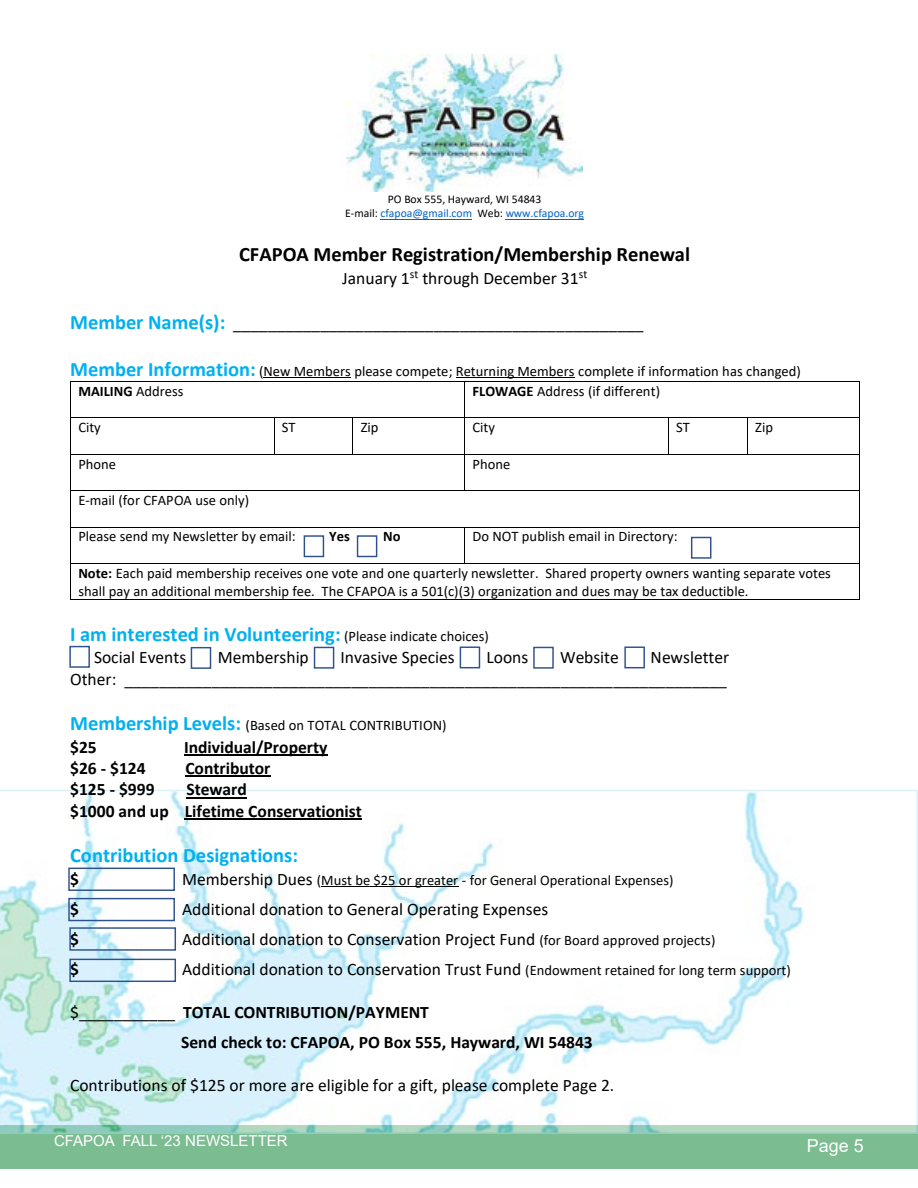
<style>
.page{position:relative;width:918px;height:1188px;background:#fff}
.page>*{position:absolute;margin:0;border:0;box-sizing:border-box;transform-origin:0 0}
.t1{font:700 20.55px "Calibri";color:#00b0f0}
.t2{font:700 20.55px "Calibri";color:#000}
.t3{font:18px "Arial";color:#fff}
.t4{font:17.55px/21.5px "Calibri";color:#000;text-align:right}
.t5{font:700 17.55px/21.5px "Calibri";color:#000;text-align:center}
.t6{font:15px "Arial";color:#fff}
.t7{font:14.55px/20.4px "Calibri";color:#000}
.t8{font:700 14.55px "Calibri";color:#000}
.t9{font:11.7px/14.2px "Calibri";letter-spacing:-.005em;color:#000;text-align:center}
.s1{color:#0563c1}
.s2{font-weight:700;font-size:20.55px;color:#00b0f0}
.s3{font-weight:700}
.s4{font-weight:400;font-size:14.55px;color:#000}
.s5{font-size:17.55px}
.s6{font-size:14.55px}
.s7{font-weight:400}
</style>
<div class="page">
<div style="left:0;top:1125px;width:918px;height:43px;background:#7bbc91"></div>
<svg style="left:0;top:790px;width:918px;height:344px"></svg>
<hr style="left:380px;top:219px;width:92px;height:1px;background:#0563c1">
<hr style="left:506px;top:219px;width:78px;height:1px;background:#0563c1">
<hr style="left:264px;top:377px;width:87px;height:1px;background:#000">
<hr style="left:456px;top:377px;width:119px;height:1px;background:#000">
<hr style="left:71px;top:381px;width:393px;height:1px;background:#000">
<hr style="left:465px;top:381px;width:394px;height:1px;background:#000">
<hr style="left:70px;top:382px;width:1px;height:35px;background:#000">
<hr style="left:464px;top:382px;width:1px;height:35px;background:#000">
<hr style="left:859px;top:382px;width:1px;height:35px;background:#000">
<hr style="left:71px;top:417px;width:203px;height:1px;background:#000">
<hr style="left:274px;top:417px;width:79px;height:1px;background:#000">
<hr style="left:353px;top:417px;width:111px;height:1px;background:#000">
<hr style="left:465px;top:417px;width:203px;height:1px;background:#000">
<hr style="left:669px;top:417px;width:78px;height:1px;background:#000">
<hr style="left:748px;top:417px;width:111px;height:1px;background:#000">
<hr style="left:70px;top:418px;width:1px;height:36px;background:#000">
<hr style="left:274px;top:418px;width:1px;height:36px;background:#000">
<hr style="left:353px;top:418px;width:1px;height:36px;background:#000">
<hr style="left:464px;top:418px;width:1px;height:36px;background:#000">
<hr style="left:668px;top:418px;width:1px;height:36px;background:#000">
<hr style="left:747px;top:418px;width:1px;height:36px;background:#000">
<hr style="left:859px;top:418px;width:1px;height:36px;background:#000">
<hr style="left:71px;top:454px;width:203px;height:1px;background:#000">
<hr style="left:274px;top:454px;width:79px;height:1px;background:#000">
<hr style="left:353px;top:454px;width:111px;height:1px;background:#000">
<hr style="left:465px;top:454px;width:203px;height:1px;background:#000">
<hr style="left:669px;top:454px;width:78px;height:1px;background:#000">
<hr style="left:748px;top:454px;width:111px;height:1px;background:#000">
<hr style="left:70px;top:455px;width:1px;height:35px;background:#000">
<hr style="left:464px;top:455px;width:1px;height:35px;background:#000">
<hr style="left:859px;top:455px;width:1px;height:35px;background:#000">
<hr style="left:71px;top:490px;width:393px;height:1px;background:#000">
<hr style="left:465px;top:490px;width:394px;height:1px;background:#000">
<hr style="left:70px;top:491px;width:1px;height:36px;background:#000">
<hr style="left:859px;top:491px;width:1px;height:36px;background:#000">
<hr style="left:71px;top:527px;width:393px;height:1px;background:#000">
<hr style="left:465px;top:527px;width:394px;height:1px;background:#000">
<hr style="left:70px;top:527px;width:1px;height:36px;background:#000">
<hr style="left:464px;top:527px;width:1px;height:36px;background:#000">
<hr style="left:859px;top:527px;width:1px;height:36px;background:#000">
<hr style="left:71px;top:563px;width:393px;height:1px;background:#000">
<hr style="left:465px;top:563px;width:394px;height:1px;background:#000">
<hr style="left:70px;top:564px;width:1px;height:36px;background:#000">
<hr style="left:71px;top:600px;width:788px;height:1px;background:#000">
<hr style="left:859px;top:564px;width:1px;height:36px;background:#000">
<hr style="left:184px;top:754px;width:144px;height:2px;background:#000">
<hr style="left:186px;top:776px;width:85px;height:1px;background:#000">
<hr style="left:186px;top:797px;width:61px;height:1px;background:#000">
<hr style="left:185px;top:819px;width:177px;height:1px;background:#000">
<hr style="left:321px;top:886px;width:138px;height:1px;background:#000">
<img style="left:347px;top:54px;width:235px;height:138px">
<div style="left:69px;top:927px;width:107px;height:24px;border:1px solid #2f528f"></div>
<div style="left:69px;top:959px;width:107px;height:23px;border:1px solid #2f528f"></div>
<div style="left:69px;top:646px;width:21px;height:22px;border:1px solid #2f528f"></div>
<div style="left:314px;top:647px;width:20px;height:22px;border:1px solid #2f528f"></div>
<div style="left:533px;top:647px;width:21px;height:22px;border:1px solid #2f528f"></div>
<div style="left:460px;top:647px;width:20px;height:21px;border:1px solid #2f528f"></div>
<div style="left:624px;top:647px;width:21px;height:21px;border:1px solid #2f528f"></div>
<div style="left:191px;top:647px;width:20px;height:22px;border:1px solid #2f528f"></div>
<div style="left:304px;top:535px;width:20px;height:22px;border:1px solid #2f528f"></div>
<div style="left:691px;top:537px;width:20px;height:22px;border:1px solid #2f528f"></div>
<div style="left:357px;top:535px;width:20px;height:22px;border:1px solid #2f528f"></div>
<div style="left:68px;top:898px;width:107px;height:23px;border:1px solid #2f528f"></div>
<div style="left:68px;top:868px;width:107px;height:23px;border:1px solid #2f528f"></div>
<p class="t9" style="left:345px;top:192px;width:241px">PO Box 555, Hayward, WI 54843<br>E-mail: <span class="s1">cfapoa@gmail.com</span> Web: <span class="s1">www.cfapoa.org</span></p>
<h1 class="t2" style="left:239px;top:240px;width:452px">CFAPOA Member Registration/Membership Renewal</h1>
<p class="t4" style="left:342px;top:267px;width:247px">January 1<sup>st</sup> through December 31<sup>st</sup></p>
<p class="t4" style="left:70px;top:312px;width:575px"><span class="s2">Member Name(s):</span> _______________________________________________</p>
<p class="t7" style="left:78px;top:360px;width:724px;text-indent:-8px"><span class="s2">Member Information:</span> (New Members please compete; Returning Members complete if information has changed)<br><span class="s3">MAILING</span> Address</p>
<p class="t7" style="left:473px;top:381px;width:189px"><span class="s3">FLOWAGE</span> Address (if different)</p>
<p class="t7" style="left:78px;top:417px;width:24px">City</p>
<p class="t7" style="left:282px;top:417px;width:15px">ST</p>
<p class="t7" style="left:361px;top:417px;width:19px">Zip</p>
<p class="t7" style="left:473px;top:417px;width:24px">City</p>
<p class="t7" style="left:676px;top:417px;width:15px">ST</p>
<p class="t7" style="left:755px;top:417px;width:19px">Zip</p>
<p class="t7" style="left:78px;top:453px;width:39px">Phone</p>
<p class="t7" style="left:473px;top:453px;width:39px">Phone</p>
<p class="t7" style="left:78px;top:490px;width:172px">E-mail (for CFAPOA use only)</p>
<p class="t7" style="left:78px;top:526px;width:219px">Please send my Newsletter by email:</p>
<p class="t8" style="left:329px;top:526px;width:22px">Yes</p>
<p class="t8" style="left:383px;top:526px;width:19px">No</p>
<p class="t7" style="left:473px;top:526px;width:207px">Do NOT publish email in Directory:</p>
<p class="t7" style="left:78px;top:564px;width:754px;line-height:17.7px"><span class="s3">Note:</span> Each paid membership receives one vote and one quarterly newsletter. Shared property owners wanting separate votes shall pay an additional membership fee. The CFAPOA is a 501(c)(3) organization and dues may be tax deductible.</p>
<h1 class="t1" style="left:70px;top:620px;width:420px">I am interested in Volunteering: <span class="s4">(Please indicate choices)</span></h1>
<p class="t4" style="left:94px;top:646px;width:94px">Social Events</p>
<p class="t4" style="left:218px;top:646px;width:93px">Membership</p>
<p class="t4" style="left:341px;top:646px;width:116px">Invasive Species</p>
<p class="t4" style="left:487px;top:646px;width:43px">Loons</p>
<p class="t4" style="left:560px;top:646px;width:60px">Website</p>
<p class="t4" style="left:70px;top:646px;width:661px">Newsletter<br>Other: _____________________________________________________________________</p>
<p class="t7" style="left:70px;top:715px;width:378px"><span class="s2">Membership Levels:</span> (Based on TOTAL CONTRIBUTION)</p>
<p class="t5" style="left:70px;top:736px;width:28px">$25</p>
<p class="t5" style="left:184px;top:736px;width:145px">Individual/Property</p>
<p class="t5" style="left:70px;top:757px;width:77px">$26 - $124</p>
<p class="t5" style="left:186px;top:757px;width:87px">Contributor</p>
<p class="t5" style="left:70px;top:779px;width:86px">$125 - $999</p>
<p class="t5" style="left:70px;top:779px;width:293px">Steward<br>$1000 and up Lifetime Conservationist</p>
<h1 class="t1" style="left:70px;top:841px;width:230px">Contribution Designations:</h1>
<p class="t5" style="left:70px;top:868px;width:10px">$</p>
<p class="t7" style="left:182px;top:869px;width:493px"><span class="s5">Membership Dues</span> (Must be $25 or greater - for General Operational Expenses)</p>
<p class="t5" style="left:70px;top:898px;width:10px">$</p>
<p class="t4" style="left:182px;top:898px;width:368px">Additional donation to General Operating Expenses</p>
<p class="t5" style="left:70px;top:928px;width:10px">$</p>
<p class="t4" style="left:182px;top:928px;width:535px">Additional donation to Conservation Project Fund <span class="s6">(for Board approved projects)</span></p>
<p class="t5" style="left:70px;top:958px;width:10px">$</p>
<p class="t4" style="left:182px;top:958px;width:610px">Additional donation to Conservation Trust Fund <span class="s6">(Endowment retained for long term support)</span></p>
<p class="t5" style="left:181px;top:997px;width:413px;line-height:30.2px;text-align:left;text-indent:-111px"><span class="s7">$___________</span> TOTAL CONTRIBUTION/PAYMENT<br>Send check to: CFAPOA, PO Box 555, Hayward, WI 54843</p>
<p class="t4" style="left:70px;top:1074px;width:546px">Contributions of $125 or more are eligible for a gift, please complete Page 2.</p>
<p class="t6" style="left:54px;top:1131px;width:235px">CFAPOA FALL ‘23 NEWSLETTER</p>
<p class="t3" style="left:807px;top:1133px;width:59px">Page 5</p>
</div>
